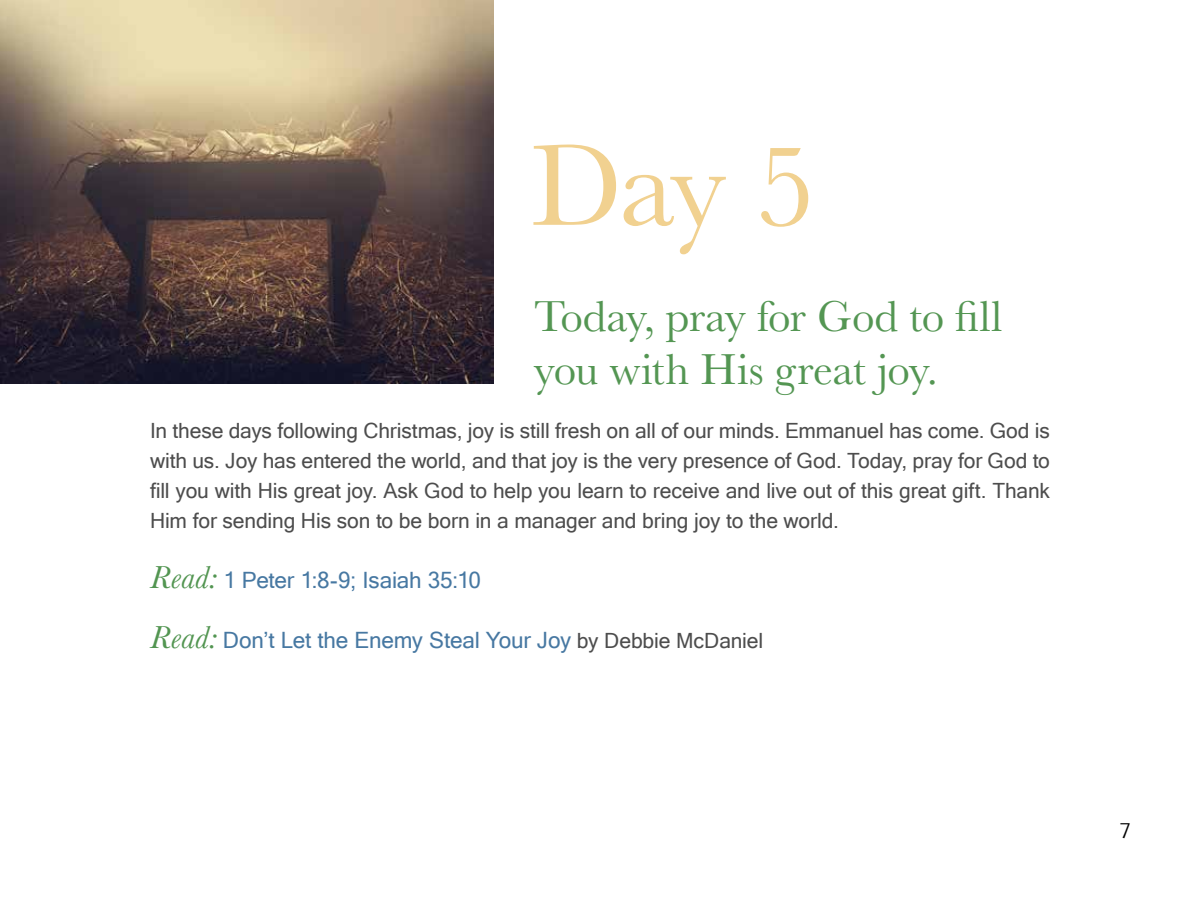
<style>
.page{position:relative;width:1200px;height:900px;background:#fff}
.page>*{position:absolute;margin:0;border:0;box-sizing:border-box;transform-origin:0 0}
.t1{font:120px "Baskerville";color:#f1d190}
.t2{font:45px/52.5px "Baskerville";letter-spacing:-.01em;color:#549653}
.t3{font:22.5px "Microsoft Sans Serif";letter-spacing:-.01em;color:#4778a2}
.t4{font:21px/30px "Microsoft Sans Serif";letter-spacing:-.005em;color:#4d4d4d;text-align:justify}
.t5{font:300 19.5px "Merriweather Sans";color:#000}
.s1{font-family:"Baskerville";font-style:italic;font-size:33px;color:#529551}
.s2{font-size:21px;color:#4d4d4d}
</style>
<div class="page">
<img style="left:0;top:0;width:494px;height:383px">
<h1 class="t1" style="left:531px;top:109px;width:286px">Day 5</h1>
<h2 class="t2" style="left:534px;top:291px;width:470px">Today, pray for God to fill you with His great joy.</h2>
<p class="t4" style="left:150px;top:416px;width:902px">In these days following Christmas, joy is still fresh on all of our minds. Emmanuel has come. God is with us. Joy has entered the world, and that joy is the very presence of God. Today, pray for God to fill you with His great joy. Ask God to help you learn to receive and live out of this great gift. Thank Him for sending His son to be born in a manager and bring joy to the world.</p>
<p class="t3" style="left:150px;top:568px;width:333px"><span class="s1">Read:</span> 1 Peter 1:8-9; Isaiah 35:10</p>
<p class="t3" style="left:150px;top:628px;width:615px"><span class="s1">Read:</span> Don’t Let the Enemy Steal Your Joy <span class="s2">by Debbie McDaniel</span></p>
<p class="t5" style="left:1119px;top:816px;width:13px">7</p>
</div>
